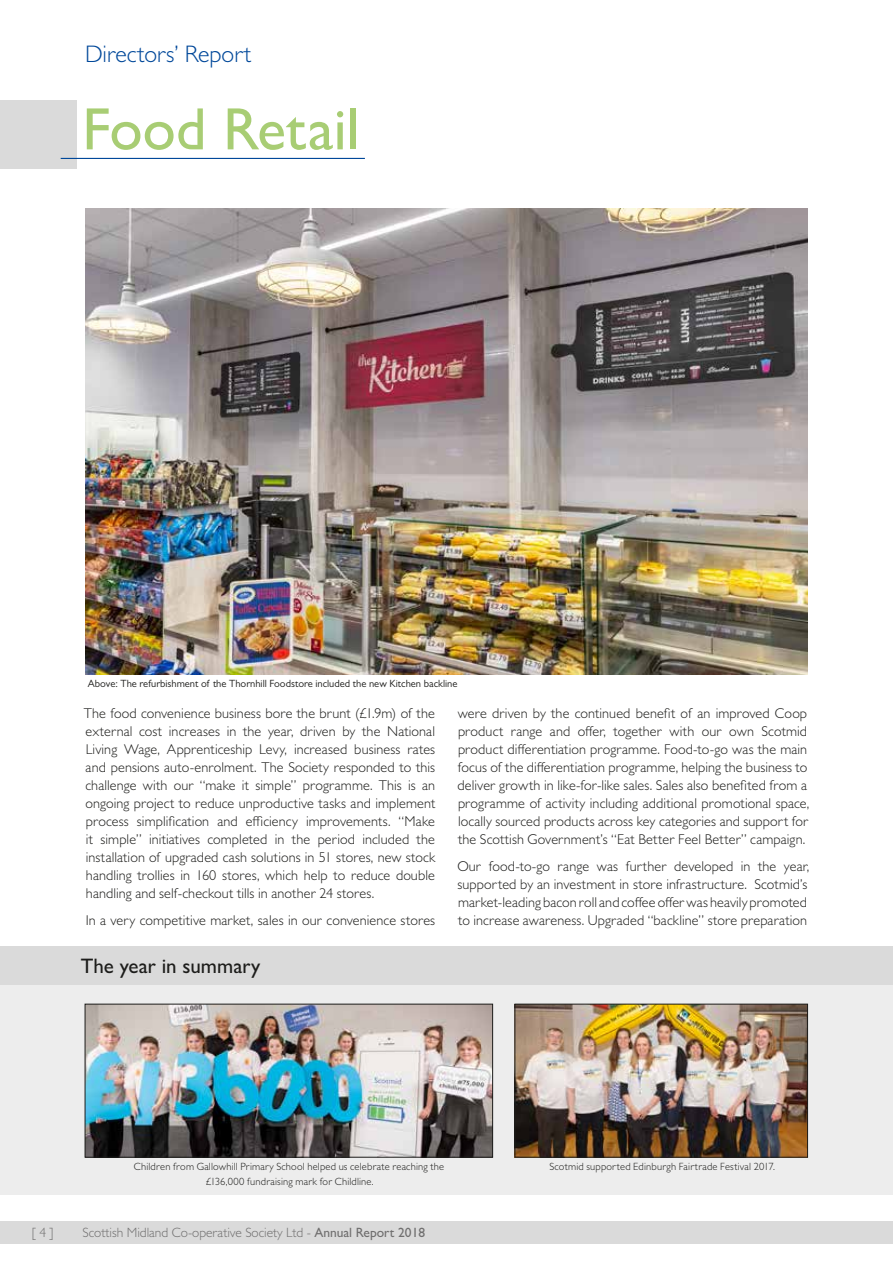
<style>
.page{position:relative;width:893px;height:1263px;background:#fff}
.page>*{position:absolute;margin:0;border:0;box-sizing:border-box;transform-origin:0 0}
.t1{font:500 60px "Gill Sans MT Pro";color:#a8cd74}
.t2{font:300 24px "Gill Sans MT Pro";color:#00489a}
.t3{font:500 21px "Gill Sans MT Pro";color:#1d1d1b}
.t4{font:300 14.25px/18px "Gill Sans MT Pro";letter-spacing:.005em;color:#1d1d1b}
.t5{font:300 13.5px "Gill Sans MT Pro";color:#706f6f}
.t6{font:300 10.5px/15px "Gill Sans MT Pro";letter-spacing:.015em;color:#1d1d1b;text-align:center}
.t7{font:10.5px "Gill Sans MT Pro";color:#1d1d1b}
.s1{font-weight:500}
</style>
<div class="page">
<div style="left:0;top:1221px;width:893px;height:23px;background:#dadada"></div>
<div style="left:0;top:100px;width:76px;height:68px;background:#dadada"></div>
<hr style="left:61px;top:158px;width:304px;height:1px;background:#00489a">
<img style="left:85px;top:208px;width:723px;height:466px">
<div style="left:0;top:946px;width:893px;height:249px;background:#ededed"></div>
<div style="left:0;top:946px;width:893px;height:38px;background:#dadada"></div>
<img style="left:87px;top:1006px;width:404px;height:149px">
<div style="left:85px;top:1004px;width:408px;height:153px;border:1px solid #1d1d1b"></div>
<img style="left:516px;top:1006px;width:290px;height:149px">
<div style="left:514px;top:1004px;width:294px;height:153px;border:1px solid #1d1d1b"></div>
<h2 class="t2" style="left:85px;top:39px;width:168px">Directors’ Report</h2>
<h1 class="t1" style="left:82px;top:93px;width:279px">Food Retail</h1>
<p class="t7" style="left:88px;top:678px;width:371px">Above: The refurbishment of the Thornhill Foodstore included the new Kitchen backline</p>
<p class="t4" style="left:84px;top:703px;width:353px;text-align:justify">The food convenience business bore the brunt (£1.9m) of the external cost increases in the year, driven by the National Living Wage, Apprenticeship Levy, increased business rates and pensions auto-enrolment. The Society responded to this challenge with our “make it simple” programme. This is an ongoing project to reduce unproductive tasks and implement process simplification and efficiency improvements. “Make it simple” initiatives completed in the period included the installation of upgraded cash solutions in 51 stores, new stock handling trollies in 160 stores, which help to reduce double handling and self-checkout tills in another 24 stores.</p>
<p class="t4" style="left:86px;top:910px;width:351px">In a very competitive market, sales in our convenience stores</p>
<h3 class="t3" style="left:81px;top:954px;width:181px">The year in summary</h3>
<p class="t4" style="left:458px;top:703px;width:353px">were driven by the continued benefit of an improved Coop product range and offer, together with our own Scotmid product differentiation programme. Food-to-go was the main focus of the differentiation programme, helping the business to deliver growth in like-for-like sales. Sales also benefited from a programme of activity including additional promotional space, locally sourced products across key categories and support for the Scottish Government’s “Eat Better Feel Better” campaign.</p>
<p class="t4" style="left:457px;top:856px;width:354px">Our food-to-go range was further developed in the year, supported by an investment in store infrastructure. Scotmid’s market-leading bacon roll and coffee offer was heavily promoted to increase awareness. Upgraded “backline” store preparation</p>
<p class="t6" style="left:134px;top:1159px;width:312px">Children from Gallowhill Primary School helped us celebrate reaching the £136,000 fundraising mark for Childline.</p>
<p class="t6" style="left:550px;top:1159px;width:227px">Scotmid supported Edinburgh Fairtrade Festival 2017.</p>
<p class="t5" style="left:32px;top:1224px;width:23px">[ 4 ]</p>
<p class="t5" style="left:82px;top:1224px;width:344px">Scottish Midland Co-operative Society Ltd - <span class="s1">Annual Report 2018</span></p>
</div>
